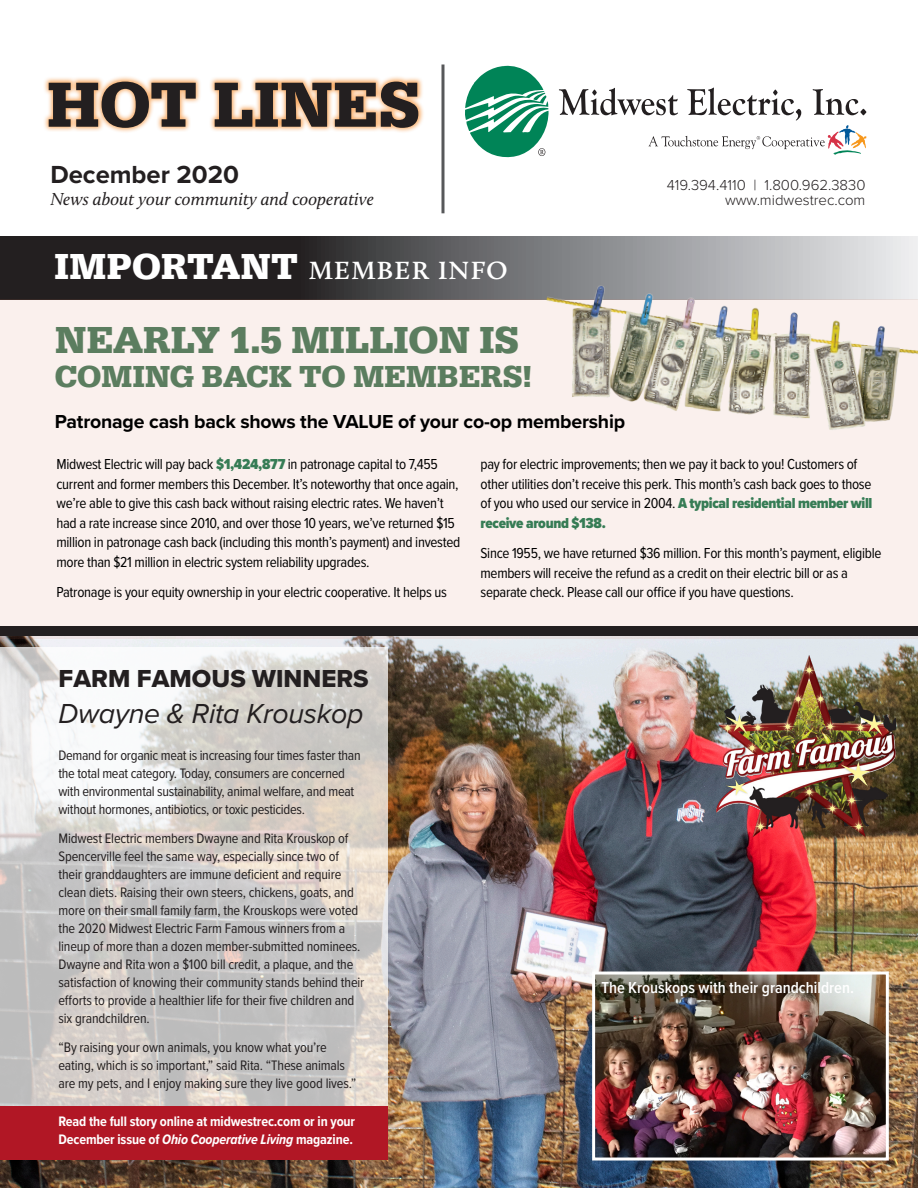
<style>
.page{position:relative;width:918px;height:1188px;background:#fff}
.page>*{position:absolute;margin:0;border:0;box-sizing:border-box;transform-origin:0 0}
.t1{font:700 66px "Serifa";letter-spacing:-.01em;color:#231f20}
.deck{font:700 39px "Serifa";letter-spacing:-.01em;color:#5b7d5f}
.t2{font:35.7px "Calluna";color:#fff}
.deck-2{font:700 31.5px "Serifa";letter-spacing:-.01em;color:#5b7d5f}
.Header_No_Rule{font:italic 28.5px "Proxima Nova";letter-spacing:-.01em;color:#231f20}
.t3{font:700 25.65px "Proxima Nova";color:#231f20}
.Header_No_Rule-2{font:25.5px "Proxima Nova Extrabld";color:#231f20}
.deck-3{font:700 19.5px "Proxima Nova";letter-spacing:-.01em;color:#000}
.t4{font:italic 18px "Calluna";color:#231f20}
.t5{font:600 16.5px "Proxima Nova Cond";color:#fff}
.text{font:15px/19.5px "Proxima Nova Cond";letter-spacing:-.02em;color:#000}
.t6{font:300 15px/15px "Proxima Nova";color:#231f20;text-align:right}
.Text{font:14.25px/18px "Proxima Nova Cond";letter-spacing:-.01em;color:#231f20}
.Text-2{font:700 14.25px/18px "Proxima Nova Cond";letter-spacing:-.01em;color:#fff}
.s1{font-family:"Serifa";font-weight:700;font-size:37.5px}
.s2{font-weight:900;color:#367c55}
.s3{font-style:italic}
</style>
<div class="page">
<img style="left:0;top:639px;width:918px;height:549px">
<div style="left:42px;top:75px;width:383px;height:59px;background:#f5851f;opacity:.66"></div>
<hr style="left:441px;top:64px;width:3px;height:149px;background:#57585a">
<svg style="left:0;top:236px;width:918px;height:63px;background:#5d5c5d"></svg>
<svg style="left:465px;top:66px;width:84px;height:91px"></svg>
<svg style="left:559px;top:88px;width:308px;height:67px"></svg>
<div style="left:0;top:299px;width:918px;height:340px;background:#faf0ed"></div>
<div style="left:0;top:626px;width:918px;height:10px;background:#231f20"></div>
<img style="left:537px;top:276px;width:381px;height:154px">
<svg style="left:0;top:647px;width:388px;height:459px;background:#d5d1ce"></svg>
<img style="left:701px;top:636px;width:195px;height:224px">
<img style="left:596px;top:976px;width:289px;height:181px">
<div style="left:592px;top:972px;width:297px;height:189px;border:3px solid #fff"></div>
<div style="left:0;top:1106px;width:388px;height:54px;background:#b11725"></div>
<p class="t1" style="left:46px;top:65px;width:376px">HOT LINES</p>
<p class="t3" style="left:50px;top:156px;width:190px">December 2020</p>
<p class="t4" style="left:50px;top:188px;width:325px">News about your community and cooperative</p>
<p class="t6" style="left:667px;top:177px;width:200px">419.394.4110 | 1.800.962.3830 www.midwestrec.com</p>
<p class="t2" style="left:54px;top:245px;width:456px"><span class="s1">IMPORTANT</span> member info</p>
<p class="deck" style="left:55px;top:317px;width:466px">NEARLY 1.5 MILLION IS</p>
<p class="deck-2" style="left:55px;top:358px;width:479px">COMING BACK TO MEMBERS!</p>
<p class="deck-3" style="left:55px;top:407px;width:572px">Patronage cash back shows the VALUE of your co-op membership</p>
<p class="text" style="left:56px;top:454px;width:405px">Midwest Electric will pay back <span class="s2">$1,424,877</span> in patronage capital to 7,455 current and former members this December. It’s noteworthy that once again, we’re able to give this cash back without raising electric rates. We haven’t had a rate increase since 2010, and over those 10 years, we’ve returned $15 million in patronage cash back (including this month’s payment) and invested more than $21 million in electric system reliability upgrades.</p>
<p class="text" style="left:56px;top:582px;width:392px">Patronage is your equity ownership in your electric cooperative. It helps us</p>
<p class="text" style="left:481px;top:454px;width:393px">pay for electric improvements; then we pay it back to you! Customers of other utilities don’t receive this perk. This month’s cash back goes to those of you who used our service in 2004. <span class="s2">A typical residential member will receive around $138.</span></p>
<p class="text" style="left:481px;top:543px;width:402px">Since 1955, we have returned $36 million. For this month’s payment, eligible members will receive the refund as a credit on their electric bill or as a separate check. Please call our office if you have questions.</p>
<p class="Header_No_Rule-2" style="left:59px;top:659px;width:312px">FARM FAMOUS WINNERS</p>
<p class="Header_No_Rule" style="left:59px;top:692px;width:306px">Dwayne &amp; Rita Krouskop</p>
<p class="Text" style="left:58px;top:746px;width:304px">Demand for organic meat is increasing four times faster than the total meat category. Today, consumers are concerned with environmental sustainability, animal welfare, and meat without hormones, antibiotics, or toxic pesticides.</p>
<p class="Text" style="left:58px;top:829px;width:307px">Midwest Electric members Dwayne and Rita Krouskop of Spencerville feel the same way, especially since two of their granddaughters are immune deficient and require clean diets. Raising their own steers, chickens, goats, and more on their small family farm, the Krouskops were voted the 2020 Midwest Electric Farm Famous winners from a lineup of more than a dozen member-submitted nominees.<br>Dwayne and Rita won a $100 bill credit, a plaque, and the satisfaction of knowing their community stands behind their efforts to provide a healthier life for their five children and six grandchildren.</p>
<p class="Text" style="left:58px;top:1037px;width:299px">“By raising your own animals, you know what you’re eating, which is so important,” said Rita. “These animals are my pets, and I enjoy making sure they live good lives.”</p>
<p class="Text-2" style="left:58px;top:1112px;width:298px">Read the full story online at midwestrec.com or in your<br>December issue of <span class="s3">Ohio Cooperative Living</span> magazine.</p>
<p class="t5" style="left:601px;top:975px;width:254px">The Krouskops with their grandchildren.</p>
</div>
